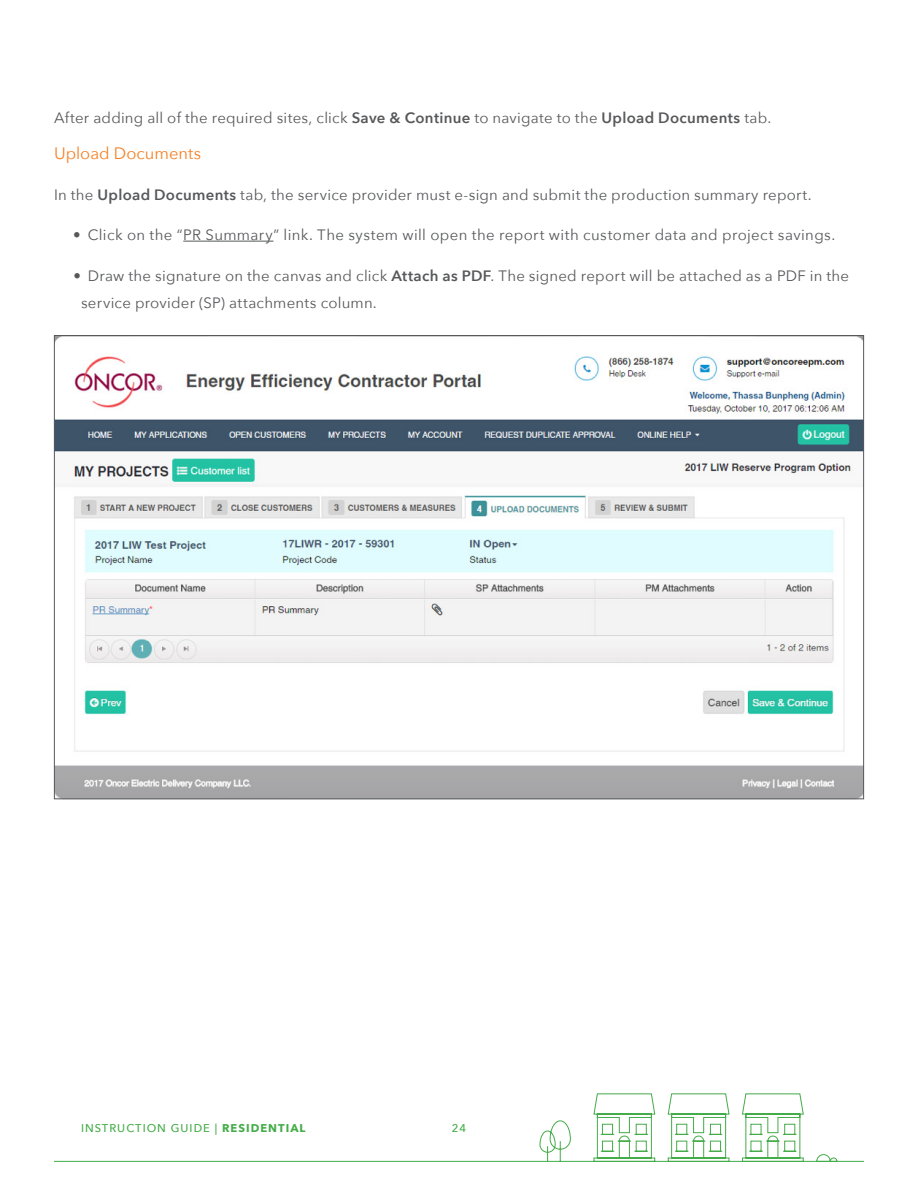
<style>
.page{position:relative;width:918px;height:1188px;background:#fff}
.page>*{position:absolute;margin:0;border:0;box-sizing:border-box;transform-origin:0 0}
.Paragraph_Style_1{font:16.5px "Avenir Next";color:#f58024}
.Paragraph_Style_1-2{font:15px/27px "Avenir Next";letter-spacing:.015em;color:#57585a}
.t1{font:500 11.25px "Avenir Next";letter-spacing:.09em;color:#44ac48}
.s1{font-weight:600}
.s2{font-weight:700}
</style>
<div class="page">
<hr style="left:183px;top:241px;width:90px;height:1px;background:#57585a">
<img style="left:56px;top:337px;width:806px;height:460px">
<svg style="left:54px;top:1093px;width:810px;height:69px"></svg>
<p class="Paragraph_Style_1-2" style="left:54px;top:104px;width:719px">After adding all of the required sites, click <span class="s1">Save &amp; Continue</span> to navigate to the <span class="s1">Upload Documents</span> tab.</p>
<p class="Paragraph_Style_1" style="left:54px;top:139px;width:149px">Upload Documents</p>
<p class="Paragraph_Style_1-2" style="left:54px;top:180px;width:759px">In the <span class="s1">Upload Documents</span> tab, the service provider must e-sign and submit the production summary report.</p>
<p class="Paragraph_Style_1-2" style="left:73px;top:221px;width:764px">• Click on the “PR Summary” link. The system will open the report with customer data and project savings.</p>
<p class="Paragraph_Style_1-2" style="left:81px;top:261px;width:770px;text-indent:-8px">• Draw the signature on the canvas and click <span class="s1">Attach as PDF</span>. The signed report will be attached as a PDF in the service provider (SP) attachments column.</p>
<p class="t1" style="left:81px;top:1119px;width:226px">INSTRUCTION GUIDE | <span class="s2">RESIDENTIAL</span></p>
<p class="t1" style="left:452px;top:1119px;width:16px">24</p>
</div>
